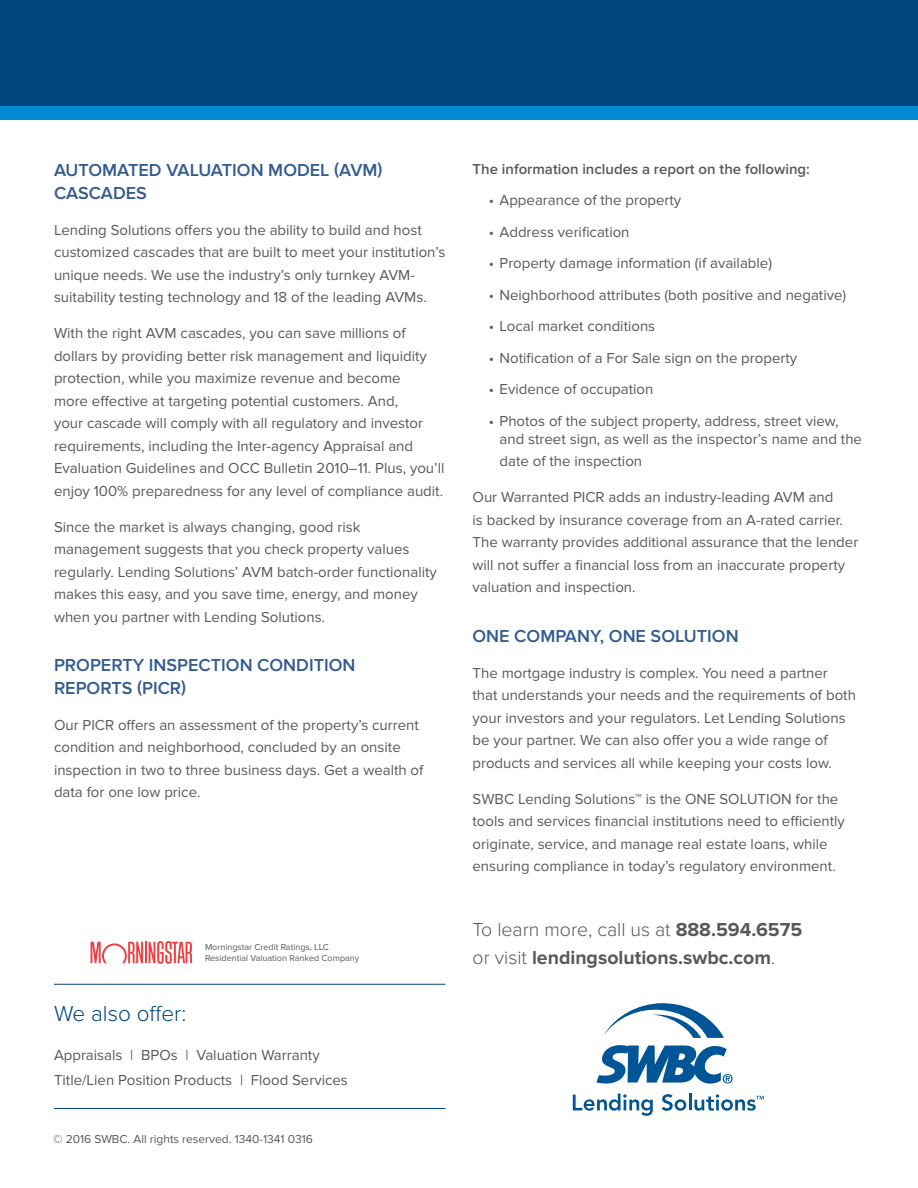
<style>
.page{position:relative;width:918px;height:1188px;background:#fff}
.page>*{position:absolute;margin:0;border:0;box-sizing:border-box;transform-origin:0 0}
.t1{font:300 22.5px "Proxima Nova";color:#00467e}
.t2{font:700 19.5px/28.5px "Proxima Nova";color:#58595b}
.t3{font:600 18px/22.5px "Proxima Nova";color:#345c90}
.t4{font:15px/22.5px "Proxima Nova";color:#58595b}
.t5{font:600 15px "Proxima Nova";color:#58595b}
.t6{font:12px "Proxima Nova";color:#58595b}
.t7{font:9px/10.5px "Proxima Nova";color:#58595b}
.s1{font-weight:300}
</style>
<div class="page">
<div style="left:0;top:0;width:918px;height:106px;background:#00467e"></div>
<div style="left:0;top:106px;width:918px;height:14px;background:#008cd2"></div>
<hr style="left:54px;top:984px;width:392px;height:1px;background:#00467e">
<hr style="left:54px;top:1108px;width:392px;height:1px;background:#00467e">
<svg style="left:596px;top:1003px;width:137px;height:81px"></svg>
<svg style="left:573px;top:1093px;width:80px;height:23px"></svg>
<svg style="left:662px;top:1093px;width:102px;height:18px"></svg>
<hr style="left:145px;top:942px;width:2px;height:21px;background:#ef3e42">
<svg style="left:91px;top:942px;width:52px;height:21px"></svg>
<svg style="left:149px;top:941px;width:45px;height:23px"></svg>
<p class="t3" style="left:54px;top:159px;width:330px">AUTOMATED VALUATION MODEL (AVM)<br>CASCADES</p>
<p class="t4" style="left:54px;top:219px;width:393px">Lending Solutions offers you the ability to build and host customized cascades that are built to meet your institution’s unique needs. We use the industry’s only turnkey AVM&shy;suitability testing technology and 18 of the leading AVMs.</p>
<p class="t4" style="left:54px;top:322px;width:392px">With the right AVM cascades, you can save millions of dollars by providing better risk management and liquidity protection, while you maximize revenue and become<br>more effective at targeting potential customers. And,<br>your cascade will comply with all regulatory and investor requirements, including the Inter-agency Appraisal and Evaluation Guidelines and OCC Bulletin 2010–11. Plus, you’ll enjoy 100% preparedness for any level of compliance audit.</p>
<p class="t4" style="left:54px;top:516px;width:384px">Since the market is always changing, good risk management suggests that you check property values regularly. Lending Solutions’ AVM batch-order functionality makes this easy, and you save time, energy, and money when you partner with Lending Solutions.</p>
<p class="t3" style="left:54px;top:654px;width:303px">PROPERTY INSPECTION CONDITION<br>REPORTS (PICR)</p>
<p class="t4" style="left:54px;top:714px;width:371px">Our PICR offers an assessment of the property’s current condition and neighborhood, concluded by an onsite inspection in two to three business days. Get a wealth of data for one low price.</p>
<p class="t7" style="left:205px;top:942px;width:156px">Morningstar Credit Ratings, LLC<br>Residential Valuation Ranked Company</p>
<h1 class="t1" style="left:54px;top:1001px;width:134px">We also offer:</h1>
<p class="t4" style="left:54px;top:1042px;width:295px;line-height:25.5px">Appraisals | BPOs | Valuation Warranty<br>Title/Lien Position Products | Flood Services</p>
<p class="t6" style="left:53px;top:1133px;width:261px">© 2016 SWBC. All rights reserved. 1340-1341 0316</p>
<p class="t5" style="left:473px;top:160px;width:339px">The information includes a report on the following:</p>
<p class="t4" style="left:489px;top:189px;width:194px">• Appearance of the property</p>
<p class="t4" style="left:489px;top:221px;width:142px">• Address verification</p>
<p class="t4" style="left:489px;top:252px;width:285px">• Property damage information (if available)</p>
<p class="t4" style="left:489px;top:284px;width:359px">• Neighborhood attributes (both positive and negative)</p>
<p class="t4" style="left:489px;top:315px;width:168px">• Local market conditions</p>
<p class="t4" style="left:489px;top:347px;width:310px">• Notification of a For Sale sign on the property</p>
<p class="t4" style="left:489px;top:378px;width:166px">• Evidence of occupation</p>
<p class="t4" style="left:500px;top:412px;width:364px;line-height:18px;text-indent:-11px">• Photos of the subject property, address, street view, and street sign, as well as the inspector’s name and the</p>
<p class="t4" style="left:500px;top:450px;width:144px">date of the inspection</p>
<p class="t4" style="left:473px;top:486px;width:387px">Our Warranted PICR adds an industry-leading AVM and<br>is backed by insurance coverage from an A-rated carrier.<br>The warranty provides additional assurance that the lender will not suffer a financial loss from an inaccurate property valuation and inspection.</p>
<p class="t3" style="left:473px;top:625px;width:268px">ONE COMPANY, ONE SOLUTION</p>
<p class="t4" style="left:473px;top:662px;width:385px">The mortgage industry is complex. You need a partner that understands your needs and the requirements of both your investors and your regulators. Let Lending Solutions be your partner. We can also offer you a wide range of products and services all while keeping your costs low.</p>
<p class="t4" style="left:473px;top:788px;width:374px">SWBC Lending Solutions™ is the ONE SOLUTION for the tools and services financial institutions need to efficiently originate, service, and manage real estate loans, while ensuring compliance in today’s regulatory environment.</p>
<h2 class="t2" style="left:473px;top:916px;width:331px"><span class="s1">To learn more, call us at</span> 888.594.6575 <span class="s1">or visit</span> lendingsolutions.swbc.com<span class="s1">.</span></h2>
</div>
